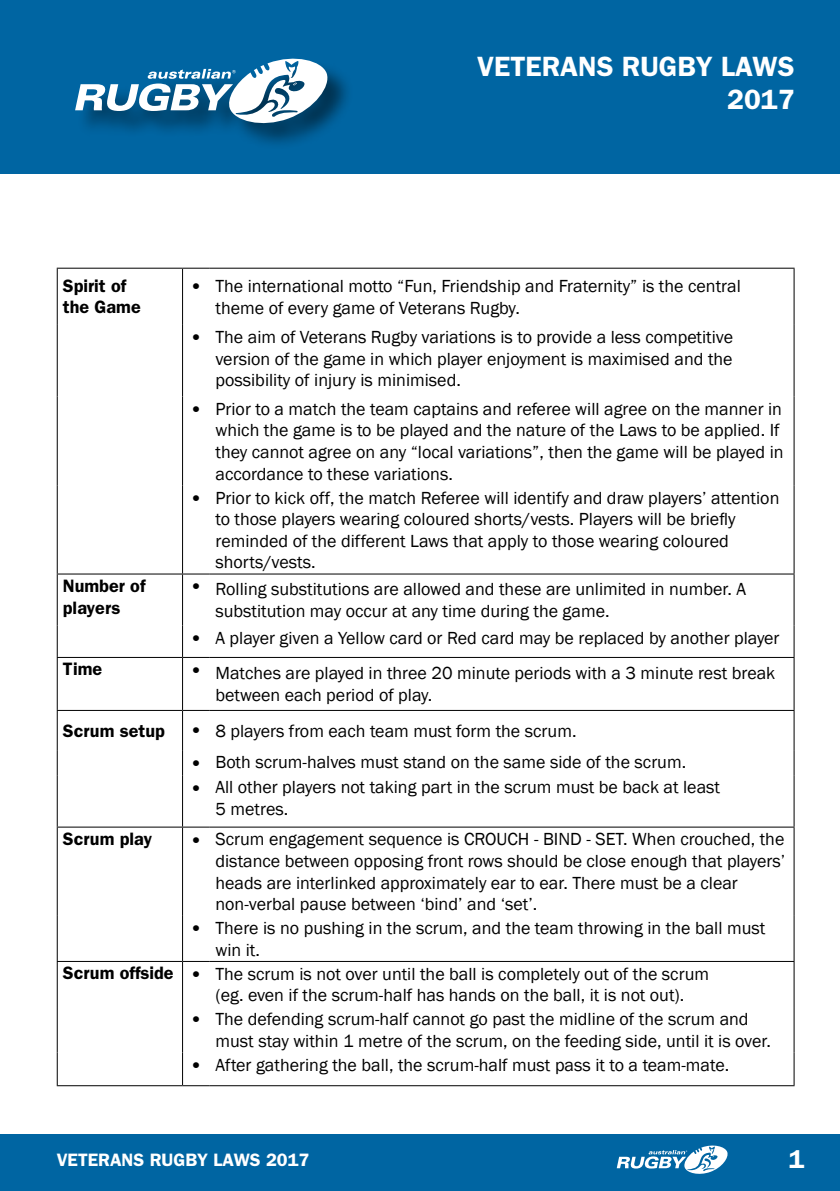
<style>
.page{position:relative;width:840px;height:1191px;background:#fff}
.page>*{position:absolute;margin:0;border:0;box-sizing:border-box;transform-origin:0 0}
.t1{font:600 28px/33.6px "Franklin Gothic";color:#fff;text-align:right}
.t2{font:600 26px "Franklin Gothic";color:#fff}
.t3{font:18px/21.6px "Franklin Gothic";color:#000}
.t4{font:600 18px/21.6px "Franklin Gothic";color:#000}
.t5{font:600 18px "Franklin Gothic";color:#fff}
.s1{font-weight:600;font-size:20px}
.s2{font-weight:600}
</style>
<div class="page">
<hr style="left:57px;top:826px;width:125px;height:1px;background:#000">
<svg style="left:182px;top:826px;width:28px;height:1px"></svg>
<hr style="left:210px;top:826px;width:584px;height:1px;background:#000">
<hr style="left:57px;top:396px;width:1px;height:89px;background:#000">
<hr style="left:182px;top:396px;width:1px;height:89px;background:#000">
<hr style="left:57px;top:485px;width:1px;height:88px;background:#000">
<hr style="left:182px;top:485px;width:1px;height:88px;background:#000">
<hr style="left:793px;top:396px;width:1px;height:89px;background:#000">
<hr style="left:793px;top:485px;width:1px;height:88px;background:#000">
<hr style="left:57px;top:268px;width:125px;height:1px;background:#000">
<svg style="left:182px;top:268px;width:28px;height:1px"></svg>
<hr style="left:210px;top:268px;width:584px;height:1px;background:#000">
<hr style="left:57px;top:269px;width:1px;height:56px;background:#000">
<hr style="left:182px;top:269px;width:1px;height:56px;background:#000">
<hr style="left:793px;top:269px;width:1px;height:56px;background:#000">
<hr style="left:57px;top:325px;width:1px;height:71px;background:#000">
<hr style="left:182px;top:325px;width:1px;height:71px;background:#000">
<hr style="left:793px;top:325px;width:1px;height:71px;background:#000">
<hr style="left:57px;top:574px;width:1px;height:51px;background:#000">
<hr style="left:182px;top:574px;width:1px;height:51px;background:#000">
<hr style="left:793px;top:574px;width:1px;height:51px;background:#000">
<hr style="left:57px;top:625px;width:1px;height:32px;background:#000">
<hr style="left:182px;top:625px;width:1px;height:32px;background:#000">
<hr style="left:793px;top:625px;width:1px;height:32px;background:#000">
<hr style="left:57px;top:658px;width:1px;height:52px;background:#000">
<hr style="left:182px;top:658px;width:1px;height:52px;background:#000">
<hr style="left:793px;top:658px;width:1px;height:52px;background:#000">
<hr style="left:57px;top:711px;width:1px;height:39px;background:#000">
<hr style="left:182px;top:711px;width:1px;height:39px;background:#000">
<hr style="left:793px;top:711px;width:1px;height:39px;background:#000">
<svg style="left:57px;top:750px;width:1px;height:25px"></svg>
<svg style="left:182px;top:750px;width:1px;height:25px"></svg>
<svg style="left:793px;top:750px;width:1px;height:25px"></svg>
<hr style="left:57px;top:775px;width:1px;height:51px;background:#000">
<hr style="left:182px;top:775px;width:1px;height:51px;background:#000">
<hr style="left:793px;top:775px;width:1px;height:51px;background:#000">
<hr style="left:57px;top:827px;width:1px;height:89px;background:#000">
<hr style="left:182px;top:827px;width:1px;height:89px;background:#000">
<hr style="left:793px;top:827px;width:1px;height:89px;background:#000">
<hr style="left:57px;top:916px;width:1px;height:45px;background:#000">
<hr style="left:182px;top:916px;width:1px;height:45px;background:#000">
<hr style="left:793px;top:916px;width:1px;height:45px;background:#000">
<hr style="left:57px;top:962px;width:1px;height:45px;background:#000">
<hr style="left:182px;top:962px;width:1px;height:45px;background:#000">
<hr style="left:793px;top:962px;width:1px;height:45px;background:#000">
<hr style="left:57px;top:1007px;width:1px;height:45px;background:#000">
<hr style="left:182px;top:1007px;width:1px;height:45px;background:#000">
<hr style="left:793px;top:1007px;width:1px;height:45px;background:#000">
<hr style="left:57px;top:1052px;width:1px;height:33px;background:#000">
<hr style="left:182px;top:1052px;width:1px;height:33px;background:#000">
<hr style="left:793px;top:1052px;width:1px;height:33px;background:#000">
<hr style="left:57px;top:573px;width:125px;height:1px;background:#000">
<svg style="left:182px;top:573px;width:28px;height:1px"></svg>
<hr style="left:210px;top:573px;width:584px;height:1px;background:#000">
<hr style="left:57px;top:657px;width:125px;height:1px;background:#000">
<svg style="left:182px;top:657px;width:28px;height:1px"></svg>
<hr style="left:210px;top:657px;width:584px;height:1px;background:#000">
<hr style="left:57px;top:710px;width:125px;height:1px;background:#000">
<svg style="left:182px;top:710px;width:28px;height:1px"></svg>
<hr style="left:210px;top:710px;width:584px;height:1px;background:#000">
<hr style="left:57px;top:961px;width:125px;height:1px;background:#000">
<svg style="left:182px;top:961px;width:28px;height:1px"></svg>
<hr style="left:210px;top:961px;width:584px;height:1px;background:#000">
<hr style="left:57px;top:1085px;width:125px;height:1px;background:#000">
<svg style="left:182px;top:1085px;width:28px;height:1px"></svg>
<hr style="left:210px;top:1085px;width:584px;height:1px;background:#000">
<div style="left:0;top:0;width:839px;height:173px;background:#0065a2"></div>
<div style="left:77px;top:59px;width:277px;height:92px;background:#000;opacity:.5"></div>
<svg style="left:75px;top:58px;width:256px;height:70px"></svg>
<div style="left:0;top:1134px;width:839px;height:57px;background:#0065a2"></div>
<svg style="left:616px;top:1145px;width:112px;height:29px"></svg>
<h1 class="t1" style="left:477px;top:49px;width:318px">VETERANS RUGBY LAWS<br>2017</h1>
<p class="t4" style="left:63px;top:275px;width:79px">Spirit of the Game</p>
<p class="t3" style="left:215px;top:276px;width:526px;text-indent:-25px"><span class="s1">•</span> The international motto “Fun, Friendship and Fraternity” is the central theme of every game of Veterans Rugby.</p>
<p class="t3" style="left:215px;top:327px;width:519px;text-align:justify;text-indent:-25px"><span class="s1">•</span> The aim of Veterans Rugby variations is to provide a less competitive version of the game in which player enjoyment is maximised and the possibility of injury is minimised.</p>
<p class="t3" style="left:215px;top:398px;width:569px;text-indent:-25px"><span class="s1">•</span> Prior to a match the team captains and referee will agree on the manner in which the game is to be played and the nature of the Laws to be applied. If they cannot agree on any “local variations”, then the game will be played in accordance to these variations.</p>
<p class="t3" style="left:215px;top:487px;width:565px;text-indent:-25px"><span class="s1">•</span> Prior to kick off, the match Referee will identify and draw players’ attention to those players wearing coloured shorts/vests. Players will be briefly reminded of the different Laws that apply to those wearing coloured shorts/vests.</p>
<p class="t4" style="left:63px;top:575px;width:84px">Number of players</p>
<p class="t3" style="left:215px;top:579px;width:531px;text-indent:-25px"><span class="s1">•</span> Rolling substitutions are allowed and these are unlimited in number. A substitution may occur at any time during the game.</p>
<p class="t3" style="left:190px;top:627px;width:590px"><span class="s1">•</span> A player given a Yellow card or Red card may be replaced by another player</p>
<p class="t4" style="left:63px;top:658px;width:41px">Time</p>
<p class="t3" style="left:215px;top:663px;width:561px;text-indent:-25px"><span class="s1">•</span> Matches are played in three 20 minute periods with a 3 minute rest break between each period of play.</p>
<p class="t4" style="left:63px;top:719px;width:103px">Scrum setup</p>
<p class="t3" style="left:190px;top:720px;width:387px"><span class="s1">•</span> 8 players from each team must form the scrum.</p>
<p class="t3" style="left:190px;top:752px;width:497px"><span class="s1">•</span> Both scrum-halves must stand on the same side of the scrum.</p>
<p class="t3" style="left:215px;top:777px;width:506px;text-indent:-25px"><span class="s1">•</span> All other players not taking part in the scrum must be back at least<br>5 metres.</p>
<p class="t4" style="left:63px;top:828px;width:91px">Scrum play</p>
<p class="t3" style="left:215px;top:829px;width:571px;text-indent:-25px"><span class="s1">•</span> Scrum engagement sequence is CROUCH - BIND - SET. When crouched, the distance between opposing front rows should be close enough that players’ heads are interlinked approximately ear to ear. There must be a clear non-verbal pause between ‘bind’ and ‘set’.</p>
<p class="t3" style="left:215px;top:917px;width:551px;text-indent:-25px"><span class="s1">•</span> There is no pushing in the scrum, and the team throwing in the ball must win it.</p>
<p class="t3" style="left:215px;top:963px;width:495px;text-indent:-152px"><span class="s2">Scrum offside</span> <span class="s1">•</span> The scrum is not over until the ball is completely out of the scrum (eg. even if the scrum-half has hands on the ball, it is not out).</p>
<p class="t3" style="left:215px;top:1008px;width:556px;text-indent:-25px"><span class="s1">•</span> The defending scrum-half cannot go past the midline of the scrum and must stay within 1 metre of the scrum, on the feeding side, until it is over.</p>
<p class="t3" style="left:190px;top:1054px;width:540px"><span class="s1">•</span> After gathering the ball, the scrum-half must pass it to a team-mate.</p>
<p class="t5" style="left:57px;top:1149px;width:254px">VETERANS RUGBY LAWS 2017</p>
<h2 class="t2" style="left:788px;top:1143px;width:17px">1</h2>
</div>
